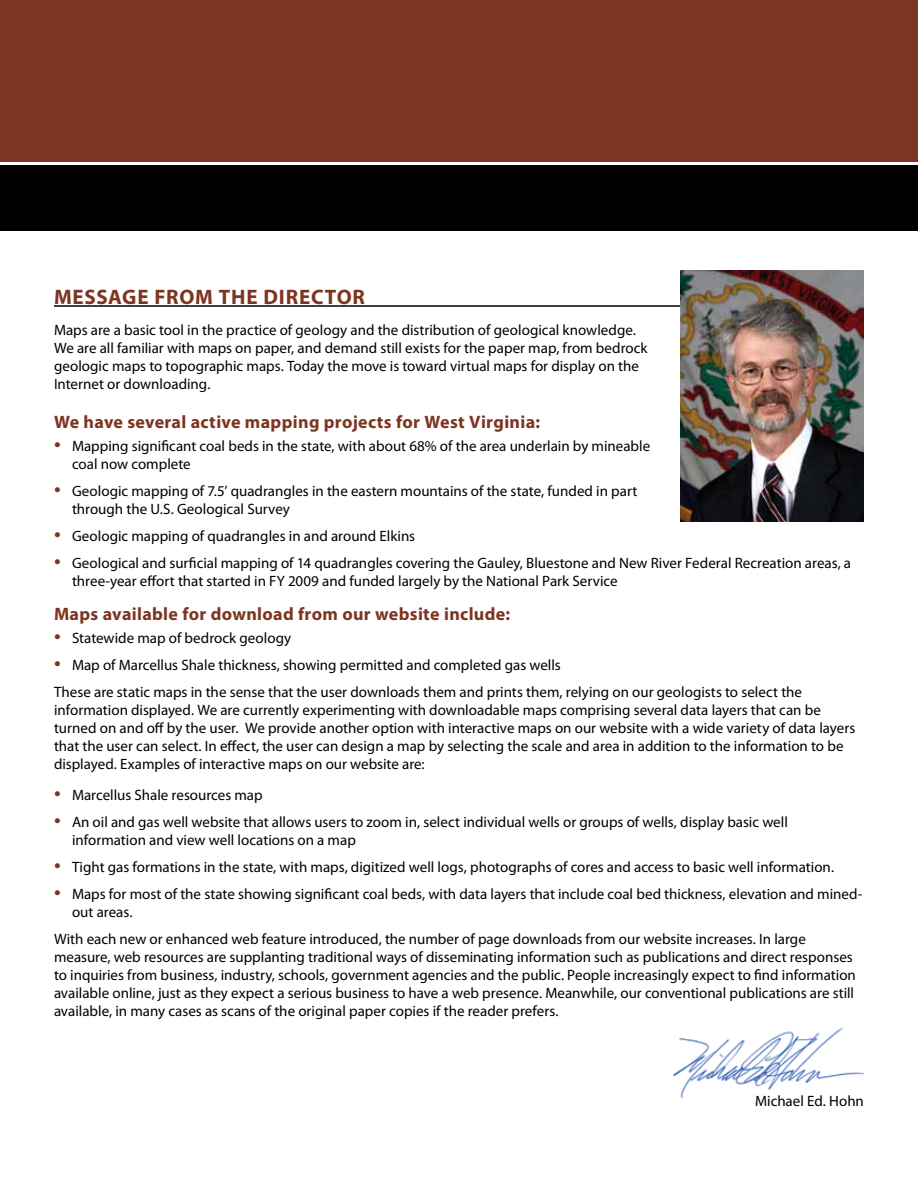
<style>
.page{position:relative;width:918px;height:1188px;background:#fff}
.page>*{position:absolute;margin:0;border:0;box-sizing:border-box;transform-origin:0 0}
.t1{font:700 21px "Myriad Pro";letter-spacing:.04em;color:#7c3520}
.t2{font:700 18px "Myriad Pro";letter-spacing:.02em;color:#7c3520}
.t3{font:15px/18px "Myriad Pro";color:#000}
.s1{font-size:24px;color:#7c3520}
</style>
<div class="page">
<div style="left:0;top:0;width:918px;height:162px;background:#7c3520"></div>
<div style="left:0;top:165px;width:918px;height:66px;background:#000"></div>
<hr style="left:54px;top:305px;width:810px;height:2px;background:#000">
<img style="left:673px;top:1027px;width:191px;height:71px">
<img style="left:681px;top:270px;width:183px;height:252px">
<h1 class="t1" style="left:54px;top:283px;width:32px">Message</h1>
<h1 class="t1" style="left:155px;top:283px;width:28px">from</h1>
<h1 class="t1" style="left:219px;top:283px;width:74px">the Director</h1>
<p class="t3" style="left:54px;top:321px;width:595px">Maps are a basic tool in the practice of geology and the distribution of geological knowledge.<br>We are all familiar with maps on paper, and demand still exists for the paper map, from bedrock geologic maps to topographic maps. Today the move is toward virtual maps for display on the Internet or downloading.</p>
<p class="t2" style="left:54px;top:410px;width:488px">We have several active mapping projects for West Virginia:</p>
<p class="t3" style="left:72px;top:436px;width:580px;text-indent:-18px"><span class="s1">•</span> Mapping significant coal beds in the state, with about 68% of the area underlain by mineable coal now complete</p>
<p class="t3" style="left:72px;top:481px;width:567px;text-indent:-18px"><span class="s1">•</span> Geologic mapping of 7.5’ quadrangles in the eastern mountains of the state, funded in part through the U.S. Geological Survey</p>
<p class="t3" style="left:54px;top:526px;width:363px"><span class="s1">•</span> Geologic mapping of quadrangles in and around Elkins</p>
<p class="t3" style="left:72px;top:553px;width:781px;text-indent:-18px"><span class="s1">•</span> Geological and surficial mapping of 14 quadrangles covering the Gauley, Bluestone and New River Federal Recreation areas, a three-year effort that started in FY 2009 and funded largely by the National Park Service</p>
<p class="t2" style="left:54px;top:602px;width:458px">Maps available for download from our website include:</p>
<p class="t3" style="left:54px;top:628px;width:239px"><span class="s1">•</span> Statewide map of bedrock geology</p>
<p class="t3" style="left:54px;top:651px;width:750px;line-height:27px"><span class="s1">•</span> Map of Marcellus Shale thickness, showing permitted and completed gas wells<br>These are static maps in the sense that the user downloads them and prints them, relying on our geologists to select the</p>
<p class="t3" style="left:54px;top:700px;width:803px">information displayed. We are currently experimenting with downloadable maps comprising several data layers that can be turned on and off by the user. We provide another option with interactive maps on our website with a wide variety of data layers that the user can select. In effect, the user can design a map by selecting the scale and area in addition to the information to be displayed. Examples of interactive maps on our website are:</p>
<p class="t3" style="left:54px;top:786px;width:210px"><span class="s1">•</span> Marcellus Shale resources map</p>
<p class="t3" style="left:72px;top:813px;width:717px;text-indent:-18px"><span class="s1">•</span> An oil and gas well website that allows users to zoom in, select individual wells or groups of wells, display basic well information and view well locations on a map</p>
<p class="t3" style="left:54px;top:858px;width:782px"><span class="s1">•</span> Tight gas formations in the state, with maps, digitized well logs, photographs of cores and access to basic well information.</p>
<p class="t3" style="left:72px;top:885px;width:792px;text-indent:-18px"><span class="s1">•</span> Maps for most of the state showing significant coal beds, with data layers that include coal bed thickness, elevation and mined&shy;out areas.</p>
<p class="t3" style="left:54px;top:930px;width:803px">With each new or enhanced web feature introduced, the number of page downloads from our website increases. In large measure, web resources are supplanting traditional ways of disseminating information such as publications and direct responses to inquiries from business, industry, schools, government agencies and the public. People increasingly expect to find information available online, just as they expect a serious business to have a web presence. Meanwhile, our conventional publications are still available, in many cases as scans of the original paper copies if the reader prefers.</p>
<p class="t3" style="left:755px;top:1092px;width:110px">Michael Ed. Hohn</p>
</div>
